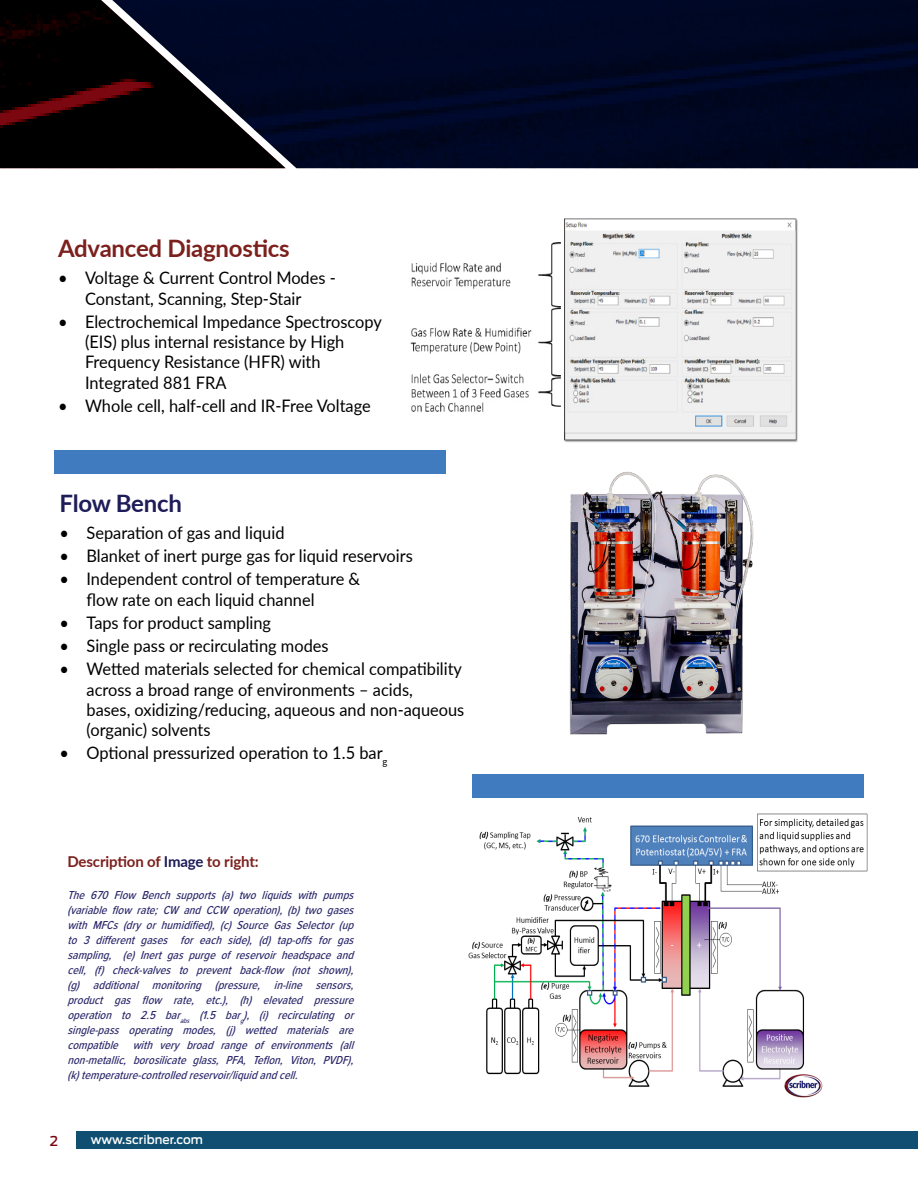
<style>
.page{position:relative;width:918px;height:1188px;background:#fff}
.page>*{position:absolute;margin:0;border:0;box-sizing:border-box;transform-origin:0 0}
.features_text{font:700 24px "Lato";letter-spacing:-.01em;color:#7b201d}
.features_text-2{font:700 24px "Lato";letter-spacing:-.01em;color:#1e1c59}
.t1{font:17.25px/20.2px "Lato";color:#000;scale:.95 1}
.introduction_text{font:700 15px "Lato";letter-spacing:-.01em;color:#7b201d}
.t2{font:500 13.5px "Antenna";color:#7b0711}
.introduction_text-2{font:italic 500 12px/15px "Proxima Nova Cond";color:#2b286a;text-align:justify}
.t3{font:500 12px "Antenna";color:#fff}
.s1{color:#1e1c59}
</style>
<div class="page">
<img style="left:286px;top:0;width:632px;height:168px">
<div style="left:76px;top:1132px;width:842px;height:17px;background:#104f72"></div>
<img style="left:0;top:0;width:286px;height:168px">
<img style="left:410px;top:218px;width:388px;height:225px">
<img style="left:569px;top:472px;width:185px;height:263px">
<img style="left:468px;top:797px;width:400px;height:301px">
<div style="left:54px;top:450px;width:392px;height:24px;background:#407bbf"></div>
<div style="left:472px;top:774px;width:392px;height:23px;background:#407bbf"></div>
<p class="features_text" style="left:58px;top:231px;width:233px">Advanced Diagnostics</p>
<p class="t1" style="left:58px;top:267px;width:294px;text-align:center">• Voltage &amp; Current Control Modes -<br>Constant, Scanning, Step-Stair</p>
<p class="t1" style="left:85px;top:311px;width:314px;text-indent:-27px">• Electrochemical Impedance Spectroscopy (EIS) plus internal resistance by High Frequency Resistance (HFR) with Integrated 881 FRA</p>
<p class="t1" style="left:58px;top:395px;width:331px">• Whole cell, half-cell and IR-Free Voltage</p>
<p class="features_text-2" style="left:60px;top:485px;width:124px">Flow Bench</p>
<p class="t1" style="left:60px;top:522px;width:238px">• Separation of gas and liquid</p>
<p class="t1" style="left:60px;top:545px;width:373px">• Blanket of inert purge gas for liquid reservoirs</p>
<p class="t1" style="left:87px;top:568px;width:290px;text-indent:-27px">• Independent control of temperature &amp; flow rate on each liquid channel</p>
<p class="t1" style="left:60px;top:612px;width:224px">• Taps for product sampling</p>
<p class="t1" style="left:60px;top:635px;width:285px">• Single pass or recirculating modes</p>
<p class="t1" style="left:87px;top:658px;width:399px;text-indent:-27px">• Wetted materials selected for chemical compatibility across a broad range of environments – acids,<br>bases, oxidizing/reducing, aqueous and non-aqueous (organic) solvents</p>
<p class="t1" style="left:60px;top:742px;width:347px">• Optional pressurized operation to 1.5 bar<sub>g</sub></p>
<p class="introduction_text" style="left:67px;top:851px;width:193px">Description of <span class="s1">Image</span> to right:</p>
<p class="introduction_text-2" style="left:67px;top:887px;width:292px">The 670 Flow Bench supports (a) two liquids with pumps (variableflowrate;CWandCCWoperation),(b)twogases with MFCs (dry or humidified), (c) Source Gas Selector (up to 3 different gases for each side), (d) tap-offs for gas sampling, (e) Inert gas purge of reservoir headspace and cell, (f) check-valves to prevent back-flow (not shown), (g) additional monitoring (pressure, in-line sensors, product gas flow rate, etc.), (h) elevated pressure operation to 2.5 bar<sub>abs</sub> (1.5 bar<sub>g</sub>), (i) recirculating or single-pass operating modes, (j) wetted materials are compatible with very broad range of environments (all non-metallic, borosilicate glass, PFA, Teflon, Viton, PVDF), (k)temperature-controlledreservoir/liquidandcell.</p>
<p class="t2" style="left:50px;top:1132px;width:10px">2</p>
<p class="t3" style="left:91px;top:1131px;width:114px">www.scribner.com</p>
</div>
